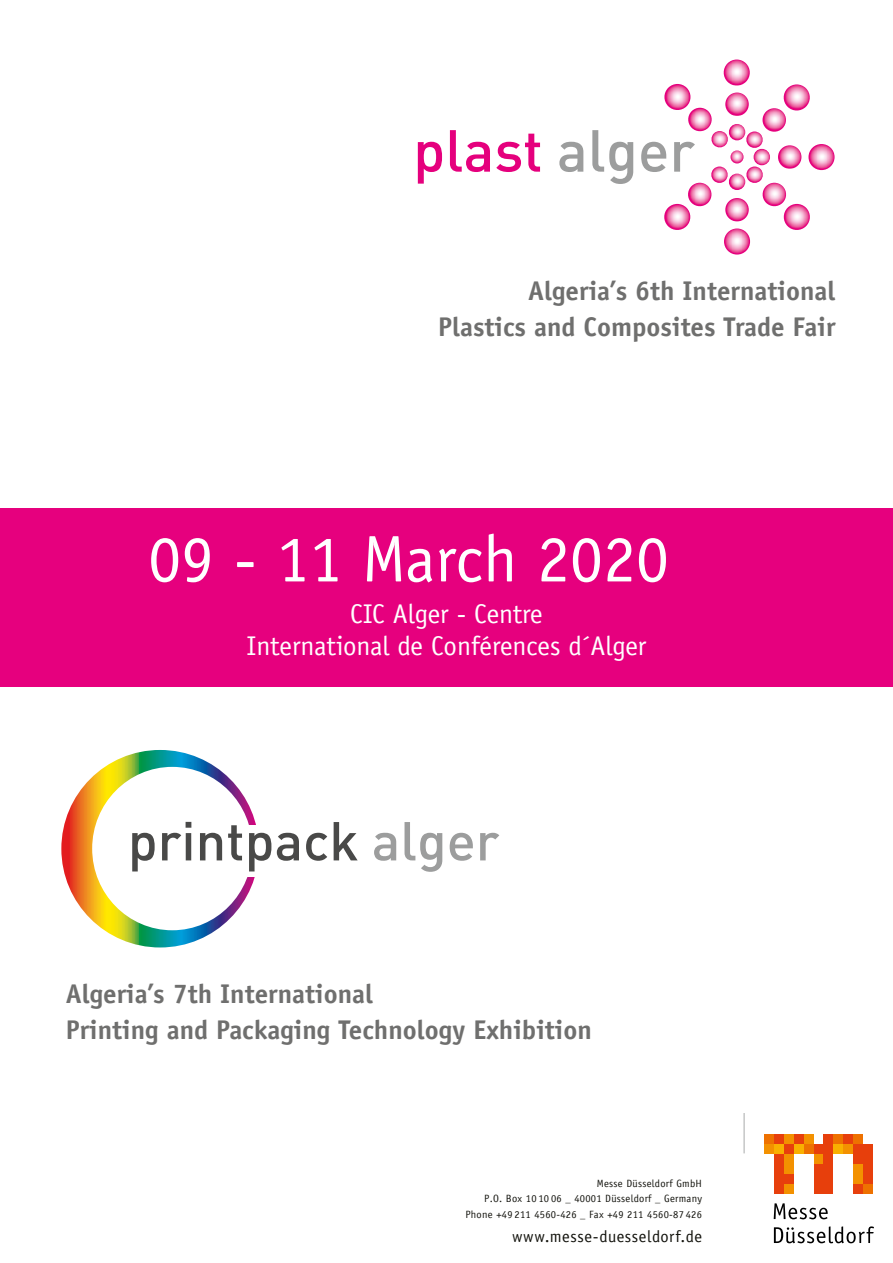
<style>
.page{position:relative;width:893px;height:1263px;background:#fff}
.page>*{position:absolute;margin:0;border:0;box-sizing:border-box;transform-origin:0 0}
.t1{font:66px "Officina Sans";color:#fff}
.t2{font:700 27px/36px "Officina Sans";color:#6f6f6e;text-align:right}
.t3{font:27px/32.4px "Officina Sans";color:#fff;text-align:center}
.t4{font:16.5px "Officina Sans";letter-spacing:.035em;color:#12120c}
.t5{font:10.5px/15.5px "Officina Sans";letter-spacing:.025em;color:#12120c;text-align:right}
</style>
<div class="page">
<svg style="left:774px;top:1226px;width:100px;height:17px"></svg>
<svg style="left:774px;top:1203px;width:54px;height:16px"></svg>
<div style="left:764px;top:1144px;width:10px;height:10px;background:#f39100"></div>
<div style="left:774px;top:1134px;width:10px;height:10px;background:#e73f0c"></div>
<div style="left:774px;top:1144px;width:10px;height:10px;background:#f9b000"></div>
<div style="left:784px;top:1134px;width:10px;height:10px;background:#f39100"></div>
<div style="left:784px;top:1144px;width:10px;height:10px;background:#e73f0c"></div>
<div style="left:794px;top:1134px;width:10px;height:10px;background:#e73f0c"></div>
<div style="left:794px;top:1144px;width:10px;height:10px;background:#f9b000"></div>
<div style="left:804px;top:1134px;width:9px;height:10px;background:#f39100"></div>
<div style="left:804px;top:1144px;width:9px;height:10px;background:#ee7100"></div>
<div style="left:833px;top:1134px;width:10px;height:10px;background:#ee7100"></div>
<div style="left:833px;top:1144px;width:10px;height:10px;background:#f9b000"></div>
<div style="left:843px;top:1134px;width:10px;height:10px;background:#e73f0c"></div>
<div style="left:843px;top:1144px;width:10px;height:10px;background:#f39100"></div>
<div style="left:853px;top:1134px;width:10px;height:10px;background:#ee7100"></div>
<div style="left:853px;top:1144px;width:10px;height:20px;background:#e73f0c"></div>
<div style="left:863px;top:1144px;width:10px;height:39px;background:#e73f0c"></div>
<div style="left:774px;top:1154px;width:10px;height:39px;background:#e73f0c"></div>
<div style="left:784px;top:1154px;width:10px;height:19px;background:#f39100"></div>
<div style="left:784px;top:1173px;width:10px;height:10px;background:#e73f0c"></div>
<div style="left:784px;top:1183px;width:10px;height:10px;background:#f39100"></div>
<div style="left:853px;top:1164px;width:10px;height:19px;background:#f39100"></div>
<div style="left:863px;top:1183px;width:10px;height:10px;background:#ee7100"></div>
<div style="left:764px;top:1134px;width:10px;height:10px;background:#ee7100"></div>
<div style="left:813px;top:1144px;width:10px;height:10px;background:#e73f0c"></div>
<div style="left:813px;top:1154px;width:10px;height:10px;background:#f39100"></div>
<div style="left:813px;top:1164px;width:10px;height:29px;background:#e73f0c"></div>
<div style="left:823px;top:1134px;width:10px;height:59px;background:#e73f0c"></div>
<div style="left:853px;top:1183px;width:10px;height:10px;background:#e73f0c"></div>
<hr style="left:743px;top:1113px;width:2px;height:40px;background:#c5c6c6">
<img style="left:688px;top:183px;width:24px;height:24px">
<img style="left:664px;top:204px;width:28px;height:26px">
<img style="left:710px;top:167px;width:18px;height:17px">
<img style="left:725px;top:93px;width:24px;height:23px;border-radius:12px">
<img style="left:729px;top:124px;width:16px;height:16px;border-radius:8px">
<img style="left:730px;top:150px;width:14px;height:13px;border-radius:7px">
<img style="left:688px;top:108px;width:24px;height:24px">
<img style="left:664px;top:84px;width:28px;height:27px">
<img style="left:711px;top:131px;width:17px;height:17px">
<img style="left:762px;top:108px;width:24px;height:24px">
<img style="left:782px;top:84px;width:28px;height:28px">
<img style="left:723px;top:60px;width:27px;height:26px">
<img style="left:745px;top:131px;width:18px;height:18px">
<img style="left:778px;top:145px;width:23px;height:24px;border-radius:12px">
<img style="left:808px;top:144px;width:26px;height:26px;border-radius:13px">
<img style="left:754px;top:149px;width:16px;height:16px;border-radius:8px">
<img style="left:762px;top:183px;width:25px;height:24px">
<img style="left:782px;top:204px;width:28px;height:26px">
<img style="left:746px;top:167px;width:18px;height:17px">
<img style="left:725px;top:198px;width:24px;height:23px;border-radius:12px">
<img style="left:724px;top:228px;width:26px;height:27px;border-radius:13px">
<img style="left:729px;top:174px;width:16px;height:16px;border-radius:8px">
<svg style="left:418px;top:142px;width:24px;height:42px"></svg>
<svg style="left:450px;top:130px;width:40px;height:42px"></svg>
<svg style="left:496px;top:134px;width:44px;height:38px"></svg>
<svg style="left:559px;top:142px;width:24px;height:30px"></svg>
<svg style="left:592px;top:130px;width:41px;height:54px"></svg>
<svg style="left:641px;top:142px;width:25px;height:30px"></svg>
<svg style="left:674px;top:142px;width:21px;height:30px"></svg>
<svg style="left:61px;top:750px;width:198px;height:197px;background:#a18b4a"></svg>
<div style="left:156px;top:825px;width:173px;height:52px;background:#fff"></div>
<div style="left:92px;top:767px;width:160px;height:163px;background:#fff;border-radius:50%"></div>
<svg style="left:132px;top:833px;width:23px;height:38px"></svg>
<svg style="left:162px;top:822px;width:29px;height:38px"></svg>
<svg style="left:200px;top:833px;width:22px;height:27px"></svg>
<svg style="left:228px;top:825px;width:14px;height:35px"></svg>
<svg style="left:249px;top:833px;width:22px;height:38px"></svg>
<svg style="left:277px;top:833px;width:22px;height:28px"></svg>
<svg style="left:306px;top:833px;width:21px;height:28px"></svg>
<svg style="left:334px;top:822px;width:24px;height:38px"></svg>
<svg style="left:374px;top:833px;width:22px;height:28px"></svg>
<svg style="left:405px;top:822px;width:37px;height:50px"></svg>
<svg style="left:450px;top:833px;width:23px;height:28px"></svg>
<svg style="left:480px;top:833px;width:19px;height:27px"></svg>
<div style="left:0;top:508px;width:893px;height:179px;background:#e6007e"></div>
<p class="t2" style="left:438px;top:272px;width:399px">Algeria’s 6th International<br>Plastics and Composites Trade Fair</p>
<h1 class="t1" style="left:148px;top:520px;width:522px">09 - 11 March 2020</h1>
<p class="t3" style="left:246px;top:597px;width:401px">CIC Alger - Centre<br>International de Conférences d´Alger</p>
<p class="t2" style="left:66px;top:976px;width:528px;text-align:left">Algeria’s 7th International<br>Printing and Packaging Technology Exhibition</p>
<p class="t5" style="left:465px;top:1176px;width:238px">Messe Düsseldorf GmbH<br>P.O. Box 10 10 06 _ 40001 Düsseldorf _ Germany<br>Phone +49 211 4560-426 _ Fax +49 211 4560-87 426</p>
<p class="t4" style="left:512px;top:1226px;width:191px">www.messe-duesseldorf.de</p>
</div>
